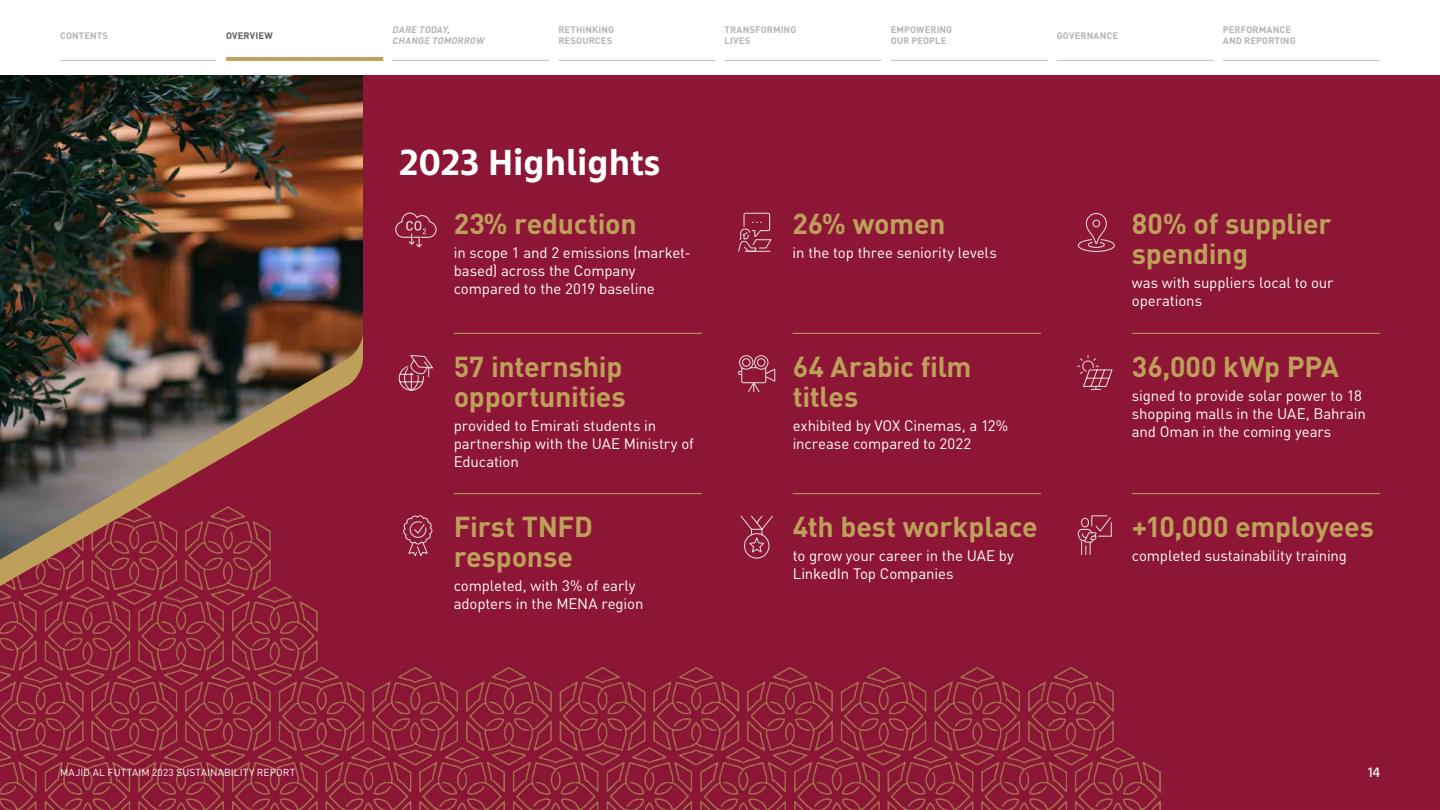
<style>
.page{position:relative;width:1440px;height:810px;background:#fff}
.page>*{position:absolute;margin:0;border:0;box-sizing:border-box;transform-origin:0 0}
.t1{font:700 36px "Marselis Pro";color:#fff}
.t2{font:700 28.5px/30px "DIN Pro";letter-spacing:-.01em;color:#bea05a}
.t3{font:15px/18px "DIN Pro";letter-spacing:-.005em;color:#fff}
.t4{font:13.5px "Marselis Pro";color:#fff}
.t5{font:10.12px "DIN Pro";letter-spacing:.02em;color:#fff}
.t6{font:700 9.38px/10.5px "DIN Pro";letter-spacing:.01em;color:#b6b5b5}
.t7{font:italic 700 9.38px/10.5px "DIN Pro";color:#b6b5b5}
.t8{font:700 9.38px "DIN Pro";letter-spacing:.01em;color:#5f5e5e}
</style>
<div class="page">
<div style="left:0;top:75px;width:1440px;height:735px;background:#8d1637"></div>
<img style="left:0;top:494px;width:1168px;height:316px">
<svg style="left:0;top:560px;width:363px;height:51px"></svg>
<img style="left:0;top:75px;width:363px;height:485px">
<svg style="left:1077px;top:515px;width:35px;height:41px"></svg>
<svg style="left:398px;top:355px;width:35px;height:36px"></svg>
<svg style="left:403px;top:515px;width:30px;height:43px"></svg>
<hr style="left:454px;top:333px;width:248px;height:1px;background:#bea05a">
<hr style="left:454px;top:493px;width:248px;height:1px;background:#bea05a">
<hr style="left:1132px;top:493px;width:248px;height:1px;background:#bea05a">
<hr style="left:793px;top:493px;width:248px;height:1px;background:#bea05a">
<hr style="left:793px;top:333px;width:248px;height:1px;background:#bea05a">
<hr style="left:1132px;top:333px;width:248px;height:1px;background:#bea05a">
<svg style="left:395px;top:213px;width:42px;height:34px"></svg>
<svg style="left:1077px;top:355px;width:36px;height:35px"></svg>
<svg style="left:738px;top:355px;width:38px;height:38px"></svg>
<svg style="left:740px;top:515px;width:34px;height:44px"></svg>
<svg style="left:738px;top:212px;width:34px;height:40px"></svg>
<svg style="left:1077px;top:213px;width:38px;height:39px"></svg>
<hr style="left:60px;top:60px;width:156px;height:1px;background:#c3c0b7">
<hr style="left:392px;top:60px;width:157px;height:1px;background:#c3c0b7">
<hr style="left:558px;top:60px;width:158px;height:1px;background:#c3c0b7">
<hr style="left:724px;top:60px;width:158px;height:1px;background:#c3c0b7">
<hr style="left:891px;top:60px;width:157px;height:1px;background:#c3c0b7">
<hr style="left:1057px;top:60px;width:157px;height:1px;background:#c3c0b7">
<hr style="left:1223px;top:60px;width:157px;height:1px;background:#c3c0b7">
<svg style="left:226px;top:57px;width:157px;height:4px"></svg>
<p class="t6" style="left:60px;top:29px;width:49px">CONTENTS</p>
<p class="t8" style="left:226px;top:28px;width:48px">OVERVIEW</p>
<p class="t6" style="left:725px;top:24px;width:73px">TRANSFORMING<br>LIVES</p>
<p class="t7" style="left:392px;top:24px;width:96px">DARE TODAY,<br>CHANGE TOMORROW</p>
<p class="t6" style="left:558px;top:24px;width:57px">RETHINKING<br>RESOURCES</p>
<p class="t6" style="left:1057px;top:29px;width:63px">GOVERNANCE</p>
<p class="t6" style="left:1223px;top:24px;width:74px">PERFORMANCE<br>AND REPORTING</p>
<p class="t6" style="left:891px;top:24px;width:63px">EMPOWERING<br>OUR PEOPLE</p>
<p class="t5" style="left:60px;top:765px;width:237px">MAJID AL FUTTAIM 2023 SUSTAINABILITY REPORT</p>
<h1 class="t1" style="left:399px;top:140px;width:263px">2023 Highlights</h1>
<h2 class="t2" style="left:454px;top:207px;width:185px">23% reduction</h2>
<p class="t3" style="left:454px;top:243px;width:239px">in scope 1 and 2 emissions (market&shy;based) across the Company compared to the 2019 baseline</p>
<h2 class="t2" style="left:454px;top:350px;width:174px">57 internship opportunities</h2>
<p class="t3" style="left:454px;top:415px;width:242px">provided to Emirati students in partnership with the UAE Ministry of<br>Education</p>
<h2 class="t2" style="left:454px;top:510px;width:141px">First TNFD response</h2>
<p class="t3" style="left:454px;top:576px;width:191px">completed, with 3% of early adopters in the MENA region</p>
<h2 class="t2" style="left:793px;top:207px;width:155px">26% women</h2>
<p class="t3" style="left:793px;top:243px;width:206px">in the top three seniority levels</p>
<h2 class="t2" style="left:793px;top:350px;width:180px">64 Arabic film titles</h2>
<p class="t3" style="left:793px;top:415px;width:217px">exhibited by VOX Cinemas, a 12% increase compared to 2022</p>
<h2 class="t2" style="left:793px;top:510px;width:246px">4th best workplace</h2>
<p class="t3" style="left:793px;top:546px;width:223px">to grow your career in the UAE by<br>LinkedIn Top Companies</p>
<h2 class="t2" style="left:1132px;top:207px;width:201px">80% of supplier spending</h2>
<p class="t3" style="left:1132px;top:273px;width:203px">was with suppliers local to our operations</p>
<h2 class="t2" style="left:1132px;top:350px;width:209px">36,000 kWp PPA</h2>
<p class="t3" style="left:1132px;top:386px;width:236px">signed to provide solar power to 18 shopping malls in the UAE, Bahrain and Oman in the coming years</p>
<h2 class="t2" style="left:1132px;top:510px;width:244px">+10,000 employees</h2>
<p class="t3" style="left:1132px;top:546px;width:217px">completed sustainability training</p>
<p class="t4" style="left:1368px;top:764px;width:14px">14</p>
</div>
